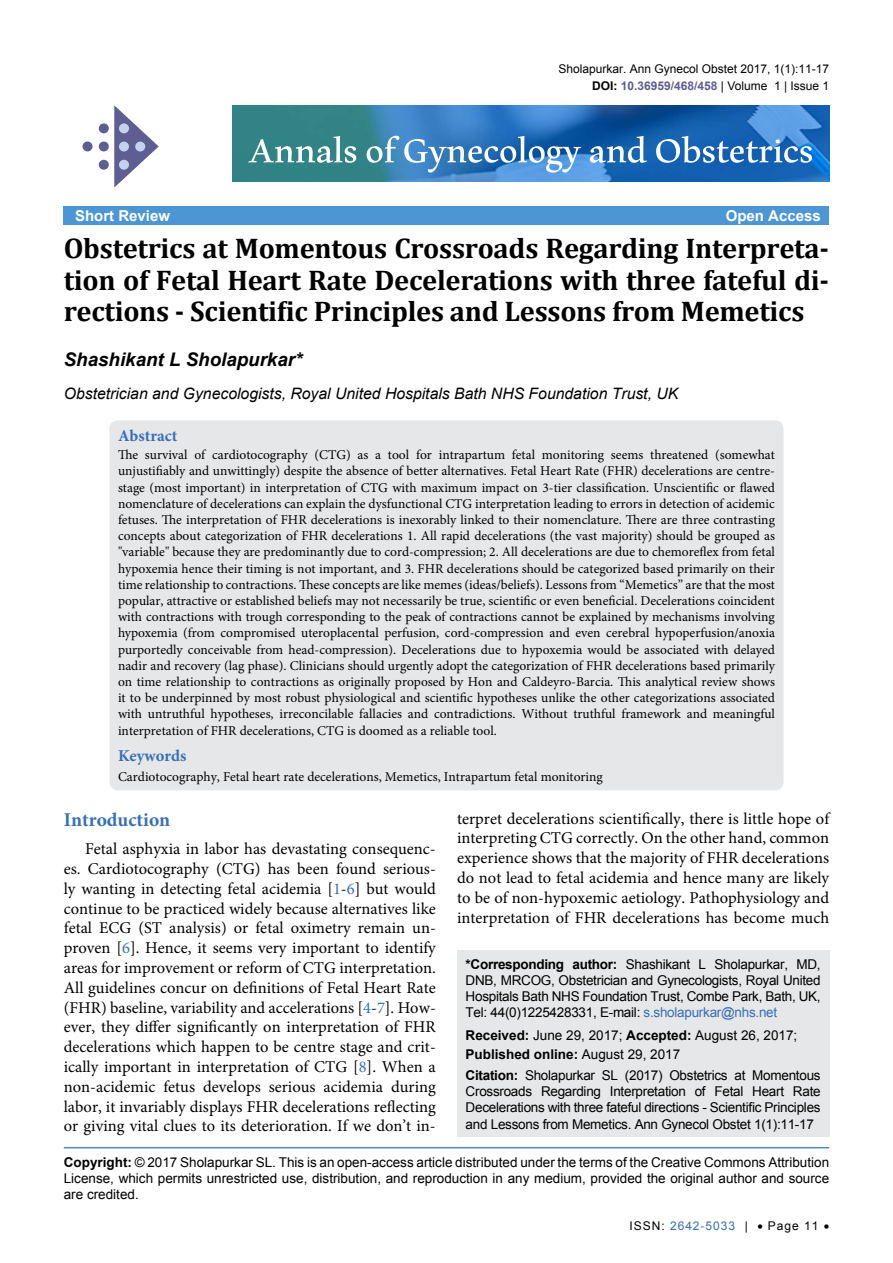
<style>
.page{position:relative;width:893px;height:1263px;background:#fff}
.page>*{position:absolute;margin:0;border:0;box-sizing:border-box;transform-origin:0 0}
.t1{font:58.5px "Aldhabi";color:#fff}
.t2{font:700 28.5px/31.5px "Cambria";letter-spacing:-.01em;color:#000;text-align:justify}
.t3{font:700 19.5px "Minion Pro";color:#376fb7}
.t4{font:italic 700 18.75px "Arial";color:#000}
.t5{font:16.5px/19.8px "Minion Pro";color:#000;text-align:justify}
.t6{font:700 16.5px "Minion Pro";color:#376fb7}
.t7{font:italic 15.75px "Arial";color:#000}
.t8{font:700 15px "Arial";color:#fff}
.t9{font:13.5px/16.2px "Minion Pro";color:#000;text-align:justify}
.t10{font:13.5px/16.2px "Arial";letter-spacing:-.02em;color:#000;text-align:justify}
.t11{font:13.5px/18.3px "Arial";color:#000}
.t12{font:12px "Arial";color:#000}
.t13{font:700 12px "Arial";color:#5e5f93}
.t14{font:12px "Arial";letter-spacing:.08em;color:#000}
.s1{color:#000}
.s2{font-weight:400;color:#000}
.s3{color:#376fb7}
.s4{font-weight:700}
</style>
<div class="page">
<div style="left:457px;top:950px;width:372px;height:187px;background:#e6e7e8"></div>
<hr style="left:64px;top:1147px;width:765px;height:1px;background:#376fb7">
<div style="left:64px;top:207px;width:765px;height:18px;background:#4c96d4"></div>
<img style="left:233px;top:106px;width:596px;height:75px">
<svg style="left:114px;top:105px;width:45px;height:83px"></svg>
<div style="left:99px;top:123px;width:10px;height:10px;background:#5e5e92;border-radius:50%"></div>
<div style="left:83px;top:141px;width:10px;height:10px;background:#5e5e92;border-radius:50%"></div>
<div style="left:99px;top:141px;width:10px;height:10px;background:#5e5e92;border-radius:50%"></div>
<div style="left:119px;top:142px;width:10px;height:9px;background:#c3d3ee;border-radius:50%"></div>
<div style="left:135px;top:142px;width:10px;height:9px;background:#c3d3ee;border-radius:50%"></div>
<div style="left:119px;top:160px;width:10px;height:10px;background:#c3d3ee;border-radius:50%"></div>
<div style="left:119px;top:123px;width:10px;height:10px;background:#c3d3ee;border-radius:50%"></div>
<div style="left:99px;top:160px;width:10px;height:10px;background:#5e5e92;border-radius:50%"></div>
<div style="left:109px;top:420px;width:674px;height:370px;background:#e6e7e8;border-radius:9px"></div>
<p class="t12" style="left:558px;top:60px;width:272px">Sholapurkar. Ann Gynecol Obstet 2017, 1(1):11-17</p>
<p class="t13" style="left:592px;top:78px;width:239px"><span class="s1">DOI:</span> 10.36959/468/458 <span class="s2">| Volume 1 | Issue 1</span></p>
<h1 class="t1" style="left:249px;top:100px;width:566px">Annals of Gynecology and Obstetrics</h1>
<p class="t8" style="left:75px;top:206px;width:97px">Short Review</p>
<p class="t8" style="left:726px;top:206px;width:97px">Open Access</p>
<h2 class="t2" style="left:64px;top:232px;width:767px">Obstetrics at Momentous Crossroads Regarding Interpreta&shy;tion of Fetal Heart Rate Decelerations with three fateful di&shy;rections - Scientific Principles and Lessons from Memetics</h2>
<h3 class="t4" style="left:64px;top:347px;width:240px">Shashikant L Sholapurkar*</h3>
<p class="t7" style="left:64px;top:383px;width:616px">Obstetrician and Gynecologists, Royal United Hospitals Bath NHS Foundation Trust, UK</p>
<p class="t6" style="left:118px;top:424px;width:61px">Abstract</p>
<p class="t9" style="left:118px;top:447px;width:659px">The survival of cardiotocography (CTG) as a tool for intrapartum fetal monitoring seems threatened (somewhat unjustifiably and unwittingly) despite the absence of better alternatives. Fetal Heart Rate (FHR) decelerations are centre&shy;stage (most important) in interpretation of CTG with maximum impact on 3-tier classification. Unscientific or flawed nomenclature of decelerations can explain the dysfunctional CTG interpretation leading to errors in detection of acidemic fetuses. The interpretation of FHR decelerations is inexorably linked to their nomenclature. There are three contrasting concepts about categorization of FHR decelerations 1. All rapid decelerations (the vast majority) should be grouped as "variable" because they are predominantly due to cord-compression; 2. All decelerations are due to chemoreflex from fetal hypoxemia hence their timing is not important, and 3. FHR decelerations should be categorized based primarily on their time relationship to contractions. These concepts are like memes (ideas/beliefs). Lessons from “Memetics” are that the most popular, attractive or established beliefs may not necessarily be true, scientific or even beneficial. Decelerations coincident with contractions with trough corresponding to the peak of contractions cannot be explained by mechanisms involving hypoxemia (from compromised uteroplacental perfusion, cord-compression and even cerebral hypoperfusion/anoxia purportedly conceivable from head-compression). Decelerations due to hypoxemia would be associated with delayed nadir and recovery (lag phase). Clinicians should urgently adopt the categorization of FHR decelerations based primarily on time relationship to contractions as originally proposed by Hon and Caldeyro-Barcia. This analytical review shows it to be underpinned by most robust physiological and scientific hypotheses unlike the other categorizations associated with untruthful hypotheses, irreconcilable fallacies and contradictions. Without truthful framework and meaningful interpretation of FHR decelerations, CTG is doomed as a reliable tool.</p>
<p class="t6" style="left:118px;top:744px;width:70px">Keywords</p>
<p class="t9" style="left:118px;top:769px;width:486px">Cardiotocography, Fetal heart rate decelerations, Memetics, Intrapartum fetal monitoring</p>
<h3 class="t3" style="left:64px;top:806px;width:108px">Introduction</h3>
<p class="t5" style="left:64px;top:839px;width:374px;text-indent:21px">Fetal asphyxia in labor has devastating consequenc&shy;es. Cardiotocography (CTG) has been found serious&shy;ly wanting in detecting fetal acidemia [<span class="s3">1</span>-<span class="s3">6</span>] but would continue to be practiced widely because alternatives like fetal ECG (ST analysis) or fetal oximetry remain un&shy;proven [<span class="s3">6</span>]. Hence, it seems very important to identify areas for improvement or reform of CTG interpretation.<br>All guidelines concur on definitions of Fetal Heart Rate (FHR) baseline, variability and accelerations [<span class="s3">4</span>-<span class="s3">7</span>]. How&shy;ever, they differ significantly on interpretation of FHR decelerations which happen to be centre stage and crit&shy;ically important in interpretation of CTG [<span class="s3">8</span>]. When a non-acidemic fetus develops serious acidemia during labor, it invariably displays FHR decelerations reflecting or giving vital clues to its deterioration. If we don’t in-</p>
<p class="t5" style="left:457px;top:808px;width:374px">terpret decelerations scientifically, there is little hope of interpreting CTG correctly. On the other hand, common experience shows that the majority of FHR decelerations do not lead to fetal acidemia and hence many are likely to be of non-hypoxemic aetiology. Pathophysiology and interpretation of FHR decelerations has become much</p>
<p class="t10" style="left:466px;top:956px;width:357px"><span class="s4">*Corresponding author:</span> Shashikant L Sholapurkar, MD, DNB, MRCOG, Obstetrician and Gynecologists, Royal United Hospitals Bath NHS Foundation Trust, Combe Park, Bath, UK, Tel: 44(0)1225428331, E-mail: <span class="s3">s.sholapurkar@nhs.net</span></p>
<p class="t11" style="left:466px;top:1027px;width:333px"><span class="s4">Received:</span> June 29, 2017; <span class="s4">Accepted:</span> August 26, 2017;<br><span class="s4">Published online:</span> August 29, 2017</p>
<p class="t10" style="left:466px;top:1067px;width:357px"><span class="s4">Citation:</span> Sholapurkar SL (2017) Obstetrics at Momentous Crossroads Regarding Interpretation of Fetal Heart Rate Decelerations with three fateful directions - Scientific Principles and Lessons from Memetics. Ann Gynecol Obstet 1(1):11-17</p>
<p class="t10" style="left:64px;top:1154px;width:767px"><span class="s4">Copyright:</span> © 2017 Sholapurkar SL. This is an open-access article distributed under the terms of the Creative Commons Attribution License, which permits unrestricted use, distribution, and reproduction in any medium, provided the original author and source are credited.</p>
<p class="t14" style="left:630px;top:1217px;width:201px">ISSN: <span class="s3">2642-5033</span> | • Page 11 •</p>
</div>
